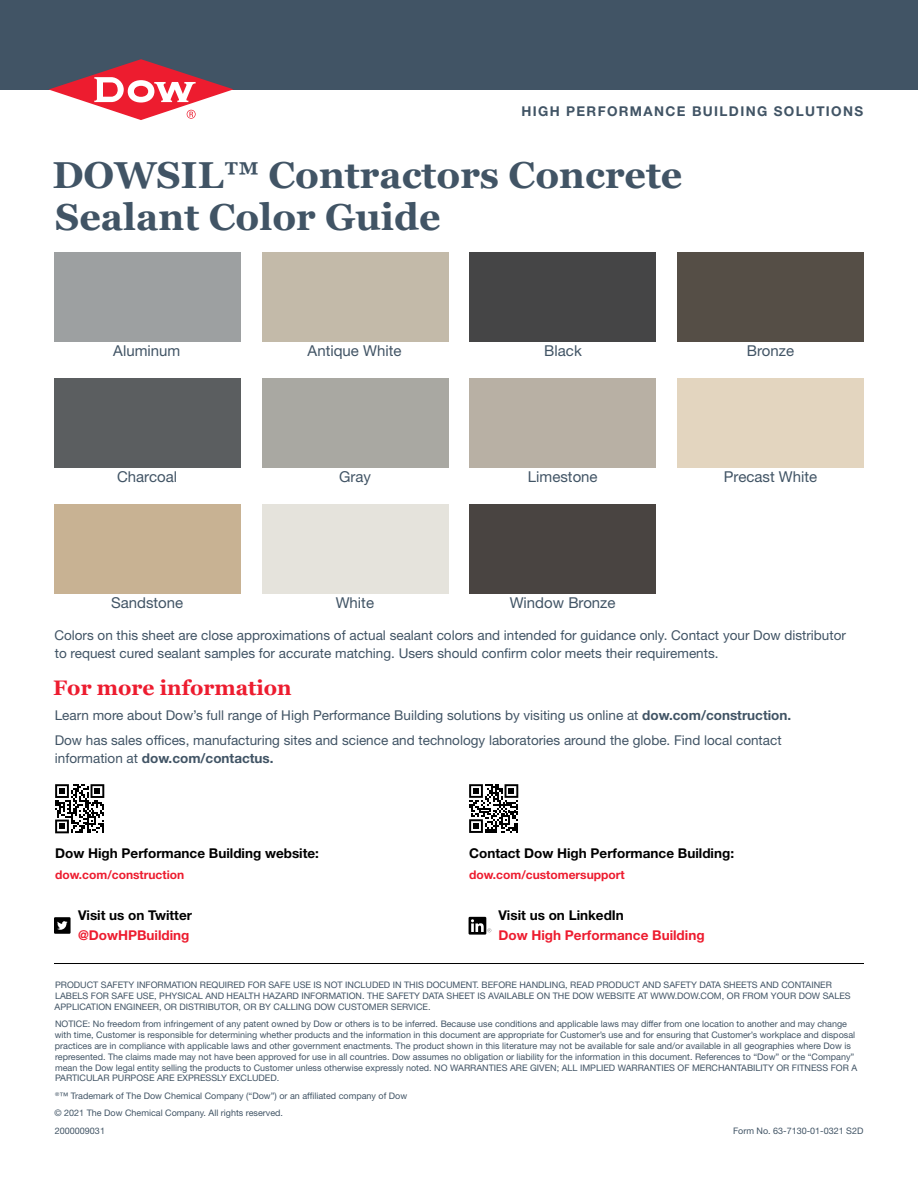
<style>
.page{position:relative;width:918px;height:1188px;background:#fff}
.page>*{position:absolute;margin:0;border:0;box-sizing:border-box;transform-origin:0 0}
.t1{font:700 37.5px/42px "Georgia";color:#415465}
.t2{font:700 21px "Georgia";color:#ed1c2f}
.t3{font:15px "Helvetica Neue LT Std";color:#415465}
.t4{font:13.5px/18px "Helvetica Neue LT Std";color:#415465}
.t5{font:700 13.5px "Helvetica Neue LT Std";color:#000}
.t6{font:700 13.5px "Helvetica Neue LT Std";color:#ed1c2f}
.t7{font:700 13.5px "Helvetica Neue LT Std";letter-spacing:.1em;color:#415465}
.t8{font:700 13.5px "Helvetica Neue LT Std";color:#415465}
.t9{font:700 12px "Helvetica Neue LT Std";color:#ed1c2f}
.t10{font:9px/10.8px "Helvetica Neue LT Std";color:#415465}
.s1{font-weight:700}
.s2{font-weight:400}
</style>
<div class="page">
<div style="left:0;top:0;width:918px;height:90px;background:#415465"></div>
<svg style="left:49px;top:59px;width:185px;height:61px"></svg>
<div style="left:54px;top:917px;width:17px;height:17px;background:#000"></div>
<svg style="left:57px;top:921px;width:11px;height:9px"></svg>
<div style="left:469px;top:917px;width:17px;height:18px;background:#000"></div>
<svg style="left:471px;top:919px;width:20px;height:13px"></svg>
<svg style="left:469px;top:784px;width:49px;height:49px"></svg>
<svg style="left:55px;top:784px;width:49px;height:49px"></svg>
<hr style="left:54px;top:963px;width:810px;height:1px;background:#000">
<div style="left:54px;top:252px;width:187px;height:90px;background:#9da0a1"></div>
<div style="left:54px;top:378px;width:187px;height:90px;background:#5b5e60"></div>
<div style="left:54px;top:504px;width:187px;height:90px;background:#c8b293"></div>
<div style="left:262px;top:252px;width:186px;height:90px;background:#c3baa9"></div>
<div style="left:262px;top:378px;width:186px;height:90px;background:#a9a8a2"></div>
<div style="left:262px;top:504px;width:186px;height:90px;background:#e5e3dc"></div>
<div style="left:470px;top:252px;width:186px;height:90px;background:#454546"></div>
<div style="left:470px;top:378px;width:186px;height:90px;background:#b8b0a4"></div>
<div style="left:470px;top:504px;width:186px;height:90px;background:#494441"></div>
<div style="left:677px;top:252px;width:187px;height:90px;background:#554e46"></div>
<div style="left:677px;top:378px;width:187px;height:90px;background:#e3d5bf"></div>
<h3 class="t7" style="left:521px;top:103px;width:343px">HIGH PERFORMANCE BUILDING SOLUTIONS</h3>
<h1 class="t1" style="left:52px;top:154px;width:632px">DOWSIL™ Contractors Concrete<br>Sealant Color Guide</h1>
<h3 class="t3" style="left:113px;top:342px;width:68px">Aluminum</h3>
<h3 class="t3" style="left:308px;top:342px;width:95px">Antique White</h3>
<h3 class="t3" style="left:544px;top:342px;width:39px">Black</h3>
<h3 class="t3" style="left:747px;top:342px;width:49px">Bronze</h3>
<h3 class="t3" style="left:117px;top:468px;width:62px">Charcoal</h3>
<h3 class="t3" style="left:339px;top:468px;width:33px">Gray</h3>
<h3 class="t3" style="left:528px;top:468px;width:71px">Limestone</h3>
<h3 class="t3" style="left:724px;top:468px;width:95px">Precast White</h3>
<h3 class="t3" style="left:111px;top:594px;width:74px">Sandstone</h3>
<h3 class="t3" style="left:336px;top:594px;width:40px">White</h3>
<h3 class="t3" style="left:510px;top:594px;width:107px">Window Bronze</h3>
<p class="t4" style="left:54px;top:626px;width:793px">Colors on this sheet are close approximations of actual sealant colors and intended for guidance only. Contact your Dow distributor to request cured sealant samples for accurate matching. Users should confirm color meets their requirements.</p>
<h2 class="t2" style="left:53px;top:674px;width:240px">For more information</h2>
<p class="t4" style="left:55px;top:703px;width:738px;line-height:24.8px">Learn more about Dow’s full range of High Performance Building solutions by visiting us online at <span class="s1">dow.com/construction.<br></span>Dow has sales offices, manufacturing sites and science and technology laboratories around the globe. Find local contact</p>
<h3 class="t8" style="left:55px;top:749px;width:220px"><span class="s2">information at</span> dow.com/contactus.</h3>
<h3 class="t5" style="left:55px;top:844px;width:265px">Dow High Performance Building website:</h3>
<h3 class="t9" style="left:55px;top:868px;width:131px">dow.com/construction</h3>
<h3 class="t5" style="left:78px;top:907px;width:115px">Visit us on Twitter</h3>
<h3 class="t6" style="left:78px;top:927px;width:113px">@DowHPBuilding</h3>
<h3 class="t5" style="left:469px;top:844px;width:266px">Contact Dow High Performance Building:</h3>
<h3 class="t9" style="left:469px;top:868px;width:157px">dow.com/customersupport</h3>
<h3 class="t5" style="left:498px;top:907px;width:127px">Visit us on LinkedIn</h3>
<h3 class="t6" style="left:498px;top:927px;width:208px">Dow High Performance Building</h3>
<p class="t10" style="left:55px;top:979px;width:798px">PRODUCT SAFETY INFORMATION REQUIRED FOR SAFE USE IS NOT INCLUDED IN THIS DOCUMENT. BEFORE HANDLING, READ PRODUCT AND SAFETY DATA SHEETS AND CONTAINER<br>LABELS FOR SAFE USE, PHYSICAL AND HEALTH HAZARD INFORMATION. THE SAFETY DATA SHEET IS AVAILABLE ON THE DOW WEBSITE AT WWW.DOW.COM, OR FROM YOUR DOW SALES<br>APPLICATION ENGINEER, OR DISTRIBUTOR, OR BY CALLING DOW CUSTOMER SERVICE.</p>
<p class="t10" style="left:55px;top:1019px;width:804px">NOTICE: No freedom from infringement of any patent owned by Dow or others is to be inferred. Because use conditions and applicable laws may differ from one location to another and may change with time, Customer is responsible for determining whether products and the information in this document are appropriate for Customer’s use and for ensuring that Customer’s workplace and disposal practices are in compliance with applicable laws and other government enactments. The product shown in this literature may not be available for sale and/or available in all geographies where Dow is represented. The claims made may not have been approved for use in all countries. Dow assumes no obligation or liability for the information in this document. References to “Dow” or the “Company” mean the Dow legal entity selling the products to Customer unless otherwise expressly noted. NO WARRANTIES ARE GIVEN; ALL IMPLIED WARRANTIES OF MERCHANTABILITY OR FITNESS FOR A PARTICULAR PURPOSE ARE EXPRESSLY EXCLUDED.</p>
<p class="t10" style="left:55px;top:1087px;width:354px;line-height:17.5px"><sup>®</sup>™ Trademark of The Dow Chemical Company (“Dow”) or an affiliated company of Dow © 2021 The Dow Chemical Company. All rights reserved.<br>2000009031</p>
<p class="t10" style="left:733px;top:1125px;width:132px">Form No. 63-7130-01-0321 S2D</p>
</div>
